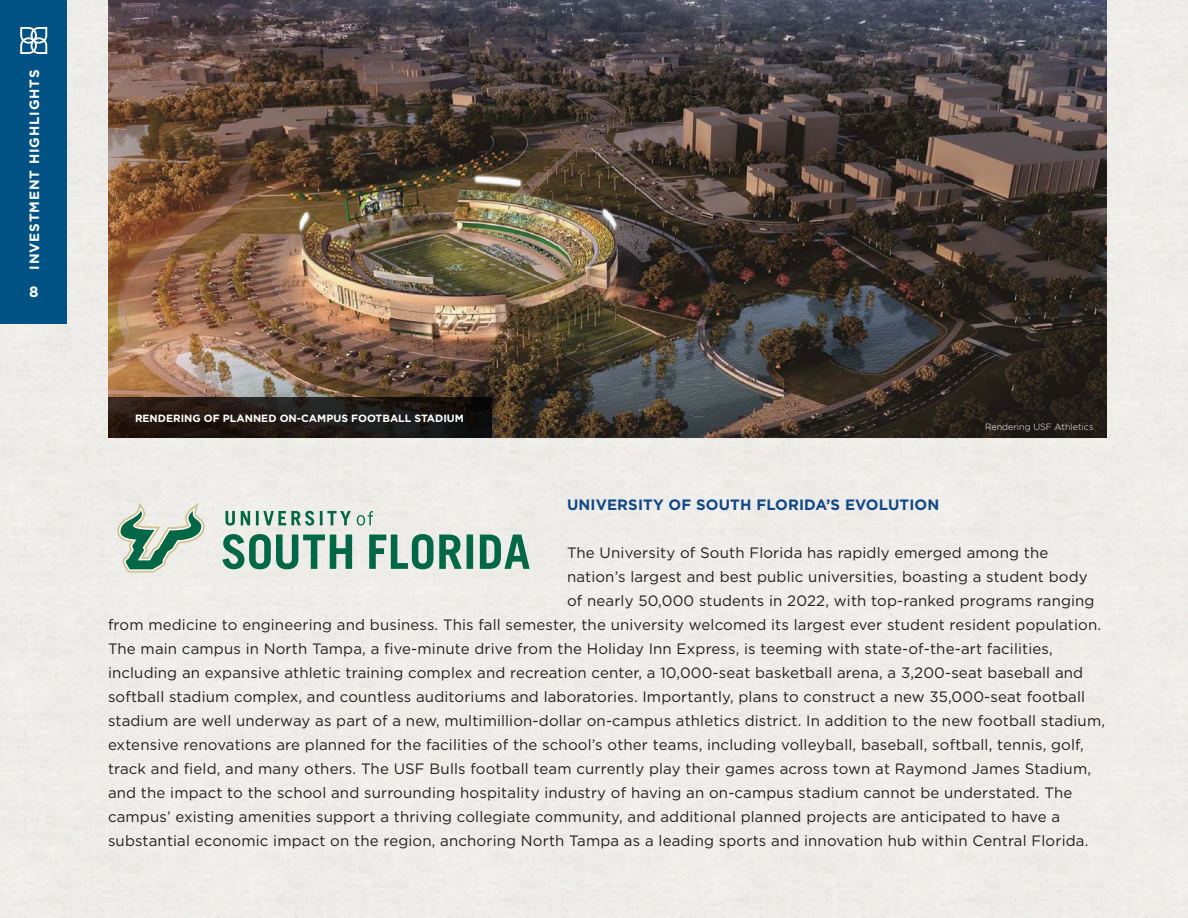
<style>
.page{position:relative;width:1188px;height:918px;background:#fff}
.page>*{position:absolute;margin:0;border:0;box-sizing:border-box;transform-origin:0 0}
.t1{font:15px "Gotham";letter-spacing:.01em;color:#231f20}
.t2{font:700 15px "Gotham";letter-spacing:.01em;color:#124886}
.t3{font:700 15px "Gotham";color:#fff}
.t4{font:700 13.5px "Gotham";letter-spacing:.065em;color:#fff}
.t5{font:700 10.5px "Gotham";color:#fff}
.t6{font:300 9px "Gotham";color:#fff}
</style>
<div class="page">
<img style="left:108px;top:0;width:999px;height:438px">
<svg style="left:108px;top:397px;width:383px;height:41px;background:#1f1815"></svg>
<div style="left:0;top:0;width:68px;height:324px;background:#005285"></div>
<svg style="left:20px;top:27px;width:27px;height:27px"></svg>
<svg style="left:117px;top:503px;width:413px;height:70px;background:#b0c9be"></svg>
<p class="t4" style="left:25px;top:270px;width:202px;rotate:-90deg">INVESTMENT HIGHLIGHTS</p>
<p class="t3" style="left:29px;top:282px;width:11px">8</p>
<p class="t5" style="left:135px;top:411px;width:330px">RENDERING OF PLANNED ON-CAMPUS FOOTBALL STADIUM</p>
<p class="t6" style="left:985px;top:421px;width:110px">Rendering USF Athletics</p>
<p class="t2" style="left:567px;top:495px;width:374px">UNIVERSITY OF SOUTH FLORIDA’S EVOLUTION</p>
<p class="t1" style="left:567px;top:543px;width:483px">The University of South Florida has rapidly emerged among the</p>
<p class="t1" style="left:567px;top:567px;width:522px">nation’s largest and best public universities, boasting a student body</p>
<p class="t1" style="left:567px;top:591px;width:529px">of nearly 50,000 students in 2022, with top-ranked programs ranging</p>
<p class="t1" style="left:108px;top:615px;width:995px">from medicine to engineering and business. This fall semester, the university welcomed its largest ever student resident population.</p>
<p class="t1" style="left:108px;top:639px;width:946px">The main campus in North Tampa, a five-minute drive from the Holiday Inn Express, is teeming with state-of-the-art facilities,</p>
<p class="t1" style="left:108px;top:663px;width:977px">including an expansive athletic training complex and recreation center, a 10,000-seat basketball arena, a 3,200-seat baseball and</p>
<p class="t1" style="left:108px;top:687px;width:979px">softball stadium complex, and countless auditoriums and laboratories. Importantly, plans to construct a new 35,000-seat football</p>
<p class="t1" style="left:108px;top:711px;width:999px">stadium are well underway as part of a new, multimillion-dollar on-campus athletics district. In addition to the new football stadium,</p>
<p class="t1" style="left:108px;top:735px;width:977px">extensive renovations are planned for the facilities of the school’s other teams, including volleyball, baseball, softball, tennis, golf,</p>
<p class="t1" style="left:108px;top:759px;width:985px">track and field, and many others. The USF Bulls football team currently play their games across town at Raymond James Stadium,</p>
<p class="t1" style="left:108px;top:783px;width:966px">and the impact to the school and surrounding hospitality industry of having an on-campus stadium cannot be understated. The</p>
<p class="t1" style="left:108px;top:807px;width:954px">campus’ existing amenities support a thriving collegiate community, and additional planned projects are anticipated to have a</p>
<p class="t1" style="left:108px;top:831px;width:982px">substantial economic impact on the region, anchoring North Tampa as a leading sports and innovation hub within Central Florida.</p>
</div>
